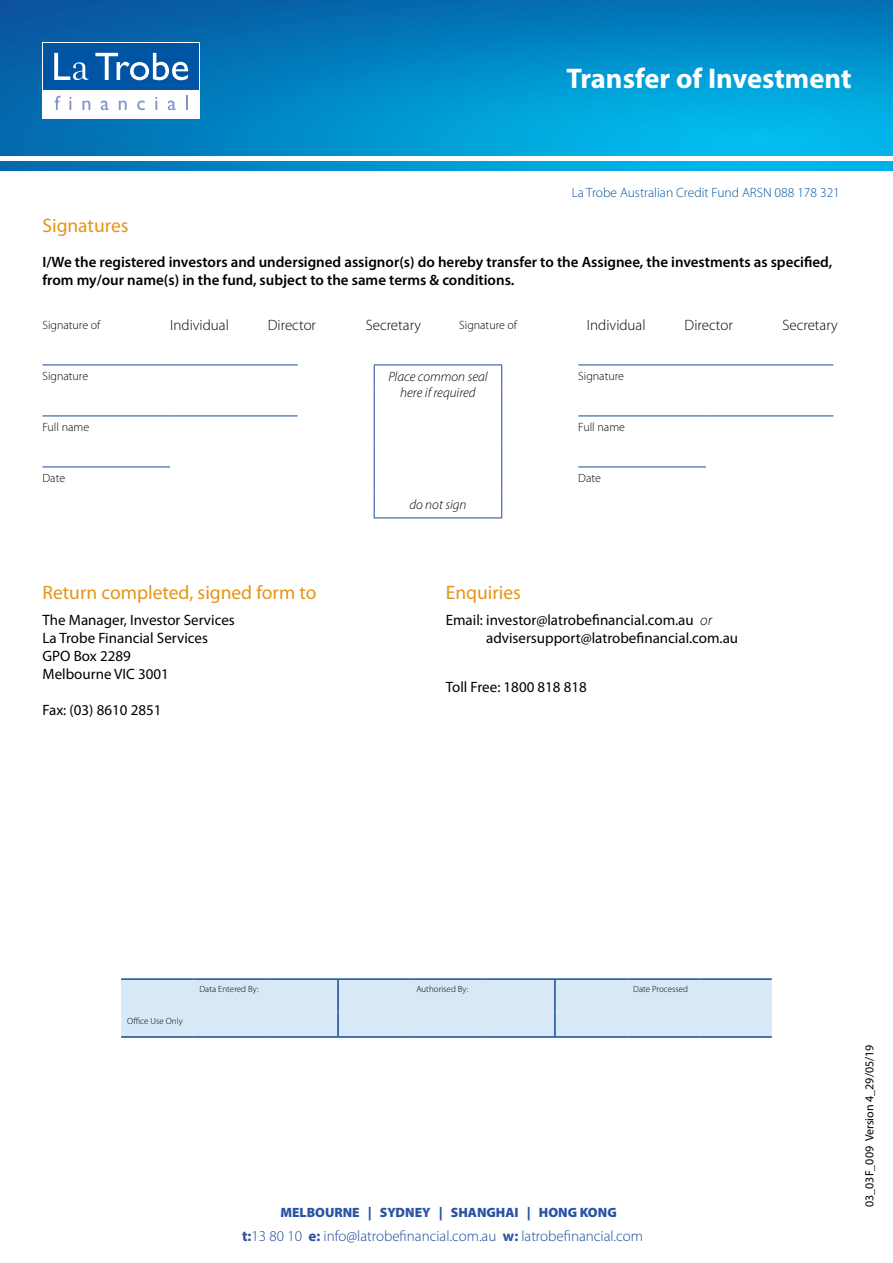
<style>
.page{position:relative;width:893px;height:1263px;background:#fff}
.page>*{position:absolute;margin:0;border:0;box-sizing:border-box;transform-origin:0 0}
.t1{font:700 28.5px "Myriad Pro";color:#fff}
.t2{font:19.5px "Myriad Pro";color:#e49518}
.t3{font:15px/18px "Myriad Pro";color:#000}
.t4{font:600 15px/18px "Myriad Pro";color:#000}
.t5{font:300 15px "Myriad Pro";color:#174a97}
.t6{font:300 15px "Myriad Pro";color:#000}
.t7{font:300 13.5px "Myriad Pro";color:#0054a4}
.t8{font:italic 300 13.5px/16.2px "Myriad Pro";color:#000;text-align:center}
.t9{font:900 13.5px "Myriad Pro";color:#2954a4}
.t10{font:300 12px "Myriad Pro";color:#000}
.t11{font:12px "Myriad Pro";color:#000}
.t12{font:300 9px "Myriad Pro";color:#000}
.s1{font-weight:300;font-style:italic}
.s2{font-weight:700;color:#2954a4}
</style>
<div class="page">
<img style="left:0;top:0;width:893px;height:155px">
<div style="left:43px;top:90px;width:156px;height:28px;background:#fff"></div>
<div style="left:43px;top:43px;width:156px;height:47px;background:#0054a4"></div>
<svg style="left:55px;top:96px;width:5px;height:14px"></svg>
<svg style="left:69px;top:97px;width:2px;height:13px"></svg>
<svg style="left:83px;top:101px;width:7px;height:9px"></svg>
<svg style="left:101px;top:101px;width:8px;height:9px"></svg>
<svg style="left:119px;top:101px;width:8px;height:9px"></svg>
<svg style="left:137px;top:101px;width:8px;height:9px"></svg>
<svg style="left:155px;top:97px;width:2px;height:13px"></svg>
<svg style="left:168px;top:101px;width:8px;height:9px"></svg>
<svg style="left:186px;top:96px;width:2px;height:14px"></svg>
<svg style="left:95px;top:53px;width:93px;height:27px"></svg>
<svg style="left:54px;top:53px;width:35px;height:27px"></svg>
<img style="left:0;top:162px;width:893px;height:8px">
<hr style="left:43px;top:365px;width:127px;height:1px;background:#174a97">
<hr style="left:170px;top:365px;width:128px;height:1px;background:#174a97">
<hr style="left:578px;top:365px;width:128px;height:1px;background:#174a97">
<hr style="left:706px;top:365px;width:127px;height:1px;background:#174a97">
<hr style="left:374px;top:518px;width:128px;height:1px;background:#174a97">
<hr style="left:43px;top:416px;width:127px;height:1px;background:#174a97">
<hr style="left:170px;top:416px;width:128px;height:1px;background:#174a97">
<hr style="left:578px;top:416px;width:128px;height:1px;background:#174a97">
<hr style="left:706px;top:416px;width:127px;height:1px;background:#174a97">
<hr style="left:43px;top:467px;width:127px;height:1px;background:#174a97">
<hr style="left:578px;top:467px;width:128px;height:1px;background:#174a97">
<hr style="left:374px;top:365px;width:128px;height:1px;background:#174a97">
<svg style="left:374px;top:365px;width:1px;height:153px"></svg>
<svg style="left:501px;top:365px;width:1px;height:153px"></svg>
<hr style="left:121px;top:1036px;width:72px;height:2px;background:#174a97">
<hr style="left:193px;top:1036px;width:73px;height:2px;background:#174a97">
<hr style="left:266px;top:1036px;width:72px;height:2px;background:#174a97">
<hr style="left:338px;top:1036px;width:72px;height:2px;background:#174a97">
<hr style="left:410px;top:1036px;width:73px;height:2px;background:#174a97">
<hr style="left:483px;top:1036px;width:72px;height:2px;background:#174a97">
<hr style="left:555px;top:1036px;width:72px;height:2px;background:#174a97">
<hr style="left:627px;top:1036px;width:72px;height:2px;background:#174a97">
<hr style="left:699px;top:1036px;width:73px;height:2px;background:#174a97">
<hr style="left:121px;top:978px;width:72px;height:2px;background:#174a97">
<hr style="left:193px;top:978px;width:73px;height:2px;background:#174a97">
<hr style="left:266px;top:978px;width:72px;height:2px;background:#174a97">
<hr style="left:338px;top:978px;width:72px;height:2px;background:#174a97">
<hr style="left:410px;top:978px;width:73px;height:2px;background:#174a97">
<hr style="left:483px;top:978px;width:72px;height:2px;background:#174a97">
<hr style="left:555px;top:978px;width:72px;height:2px;background:#174a97">
<hr style="left:627px;top:978px;width:72px;height:2px;background:#174a97">
<hr style="left:699px;top:978px;width:73px;height:2px;background:#174a97">
<div style="left:121px;top:979px;width:651px;height:58px;background:#d7e8f7"></div>
<hr style="left:554px;top:1011px;width:2px;height:25px;background:#174a97">
<h1 class="t1" style="left:566px;top:60px;width:287px">Transfer of Investment</h1>
<p class="t7" style="left:572px;top:184px;width:270px">La Trobe Australian Credit Fund ARSN 088 178 321</p>
<h2 class="t2" style="left:43px;top:213px;width:87px">Signatures</h2>
<p class="t4" style="left:43px;top:252px;width:791px">I/We the registered investors and undersigned assignor(s) do hereby transfer to the Assignee, the investments as specified, from my/our name(s) in the fund, subject to the same terms &amp; conditions.</p>
<p class="t10" style="left:43px;top:318px;width:59px">Signature of</p>
<p class="t6" style="left:170px;top:316px;width:60px">Individual</p>
<p class="t6" style="left:268px;top:316px;width:50px">Director</p>
<p class="t6" style="left:366px;top:316px;width:57px">Secretary</p>
<p class="t10" style="left:459px;top:318px;width:59px">Signature of</p>
<p class="t6" style="left:587px;top:316px;width:60px">Individual</p>
<p class="t6" style="left:685px;top:316px;width:50px">Director</p>
<p class="t6" style="left:782px;top:316px;width:57px">Secretary</p>
<p class="t10" style="left:43px;top:369px;width:47px">Signature</p>
<p class="t8" style="left:388px;top:368px;width:101px">Place common seal here if required</p>
<p class="t10" style="left:578px;top:369px;width:47px">Signature</p>
<p class="t10" style="left:43px;top:420px;width:48px">Full name</p>
<p class="t10" style="left:578px;top:420px;width:48px">Full name</p>
<p class="t10" style="left:43px;top:471px;width:24px">Date</p>
<p class="t10" style="left:578px;top:471px;width:24px">Date</p>
<p class="t8" style="left:409px;top:496px;width:59px">do not sign</p>
<h2 class="t2" style="left:43px;top:581px;width:275px">Return completed, signed form to</h2>
<h2 class="t2" style="left:446px;top:581px;width:77px">Enquiries</h2>
<p class="t3" style="left:43px;top:611px;width:194px">The Manager, Investor Services<br>La Trobe Financial Services<br>GPO Box 2289<br>Melbourne VIC 3001</p>
<p class="t3" style="left:43px;top:701px;width:120px">Fax: (03) 8610 2851</p>
<p class="t3" style="left:486px;top:611px;width:253px;text-indent:-40px">Email: investor@latrobefinancial.com.au <span class="s1">or </span>advisersupport@latrobefinancial.com.au</p>
<p class="t3" style="left:446px;top:678px;width:143px">Toll Free: 1800 818 818</p>
<p class="t12" style="left:127px;top:1016px;width:57px">Office Use Only</p>
<p class="t12" style="left:199px;top:983px;width:61px">Data Entered By:</p>
<p class="t12" style="left:416px;top:983px;width:54px">Authorised By:</p>
<p class="t12" style="left:633px;top:983px;width:56px">Date Processed</p>
<p class="t9" style="left:280px;top:1203px;width:338px">MELBOURNE | SYDNEY | SHANGHAI | HONG KONG</p>
<p class="t5" style="left:242px;top:1227px;width:402px"><span class="s2">t:</span>13 80 10 <span class="s2">e:</span> info@latrobefinancial.com.au <span class="s2">w:</span> latrobefinancial.com</p>
<p class="t11" style="left:862px;top:1207px;width:164px;rotate:-90deg">03_03F_009 Version 4_29/05/19</p>
</div>
